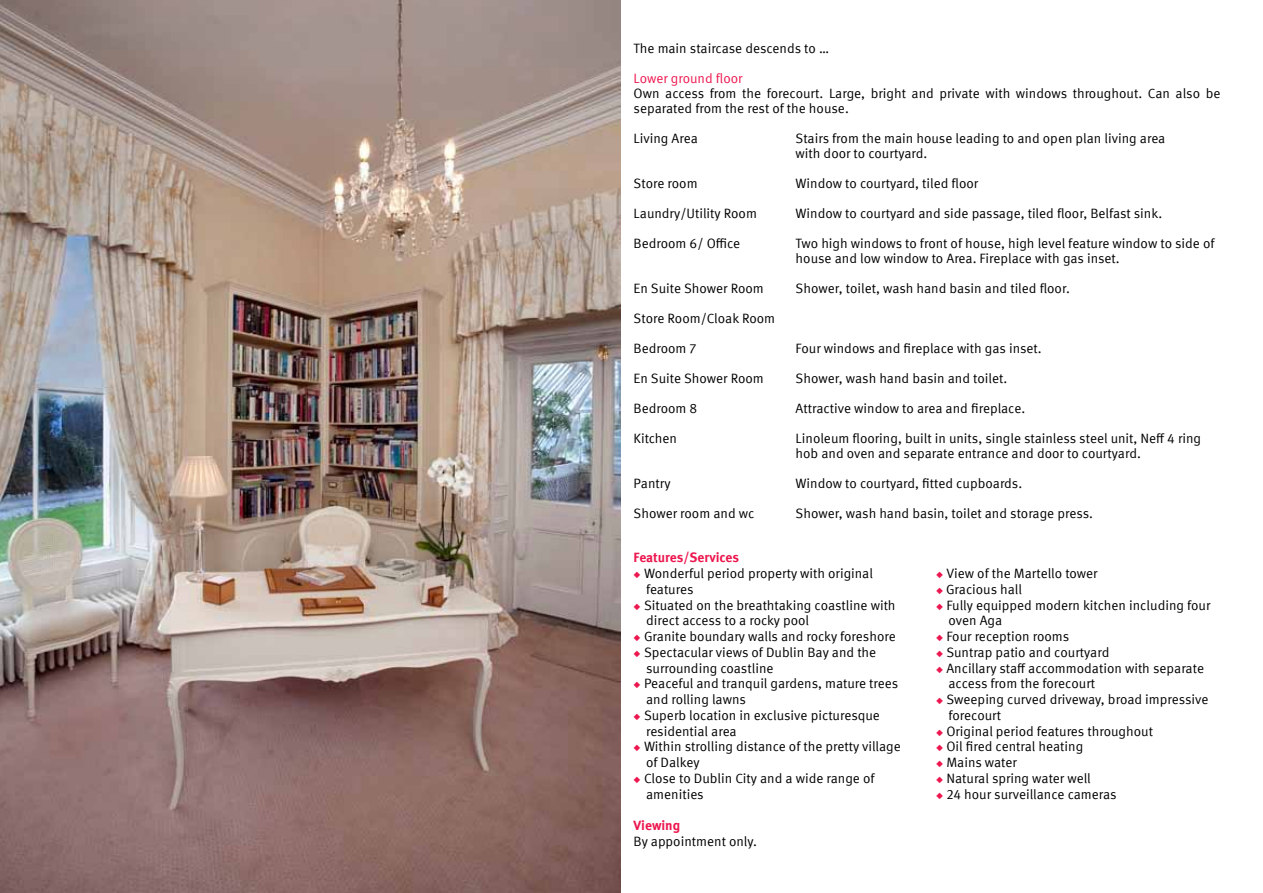
<style>
.page{position:relative;width:1263px;height:893px;background:#fff}
.page>*{position:absolute;margin:0;border:0;box-sizing:border-box;transform-origin:0 0}
.t1{font:13.5px/15.8px "KF Meta OT";color:#000}
.t2{font:700 13.5px "KF Meta OT";color:#ed174f}
.t3{font:13.5px "KF Meta OT";color:#ed174f}
.s1{color:#ed174f}
</style>
<div class="page">
<img style="left:0;top:0;width:621px;height:893px">
<p class="t1" style="left:634px;top:40px;width:197px">The main staircase descends to …</p>
<p class="t3" style="left:634px;top:70px;width:110px">Lower ground floor</p>
<p class="t1" style="left:634px;top:86px;width:588px;line-height:15px">Own access from the forecourt. Large, bright and private with windows throughout. Can also be separated from the rest of the house.</p>
<p class="t1" style="left:634px;top:130px;width:66px">Living Area</p>
<p class="t1" style="left:796px;top:131px;width:371px;line-height:15px">Stairs from the main house leading to and open plan living area with door to courtyard.</p>
<p class="t1" style="left:634px;top:175px;width:66px">Store room</p>
<p class="t1" style="left:796px;top:175px;width:184px">Window to courtyard, tiled floor</p>
<p class="t1" style="left:634px;top:205px;width:125px">Laundry/Utility Room</p>
<p class="t1" style="left:796px;top:205px;width:368px">Window to courtyard and side passage, tiled floor, Belfast sink.</p>
<p class="t1" style="left:634px;top:235px;width:108px">Bedroom 6/ Office</p>
<p class="t1" style="left:796px;top:236px;width:420px;line-height:15px">Two high windows to front of house, high level feature window to side of house and low window to Area. Fireplace with gas inset.</p>
<p class="t1" style="left:634px;top:280px;width:132px">En Suite Shower Room</p>
<p class="t1" style="left:796px;top:280px;width:276px">Shower, toilet, wash hand basin and tiled floor.</p>
<p class="t1" style="left:634px;top:310px;width:143px">Store Room/Cloak Room</p>
<p class="t1" style="left:634px;top:340px;width:64px">Bedroom 7</p>
<p class="t1" style="left:796px;top:340px;width:248px">Four windows and fireplace with gas inset.</p>
<p class="t1" style="left:634px;top:370px;width:132px">En Suite Shower Room</p>
<p class="t1" style="left:796px;top:370px;width:213px">Shower, wash hand basin and toilet.</p>
<p class="t1" style="left:634px;top:400px;width:65px">Bedroom 8</p>
<p class="t1" style="left:796px;top:400px;width:231px">Attractive window to area and fireplace.</p>
<p class="t1" style="left:634px;top:430px;width:45px">Kitchen</p>
<p class="t1" style="left:796px;top:431px;width:407px;line-height:15px">Linoleum flooring, built in units, single stainless steel unit, Neff 4 ring hob and oven and separate entrance and door to courtyard.</p>
<p class="t1" style="left:634px;top:475px;width:39px">Pantry</p>
<p class="t1" style="left:796px;top:475px;width:228px">Window to courtyard, fitted cupboards.</p>
<p class="t1" style="left:634px;top:505px;width:123px">Shower room and wc</p>
<p class="t1" style="left:796px;top:505px;width:299px">Shower, wash hand basin, toilet and storage press.</p>
<p class="t2" style="left:634px;top:549px;width:107px">Features/Services</p>
<p class="t1" style="left:646px;top:566px;width:228px;text-indent:-12px"><span class="s1">◆</span> Wonderful period property with original features</p>
<p class="t1" style="left:646px;top:597px;width:251px;text-indent:-12px"><span class="s1">◆</span> Situated on the breathtaking coastline with direct access to a rocky pool</p>
<p class="t1" style="left:634px;top:629px;width:264px"><span class="s1">◆</span> Granite boundary walls and rocky foreshore</p>
<p class="t1" style="left:646px;top:644px;width:232px;text-indent:-12px"><span class="s1">◆</span> Spectacular views of Dublin Bay and the surrounding coastline</p>
<p class="t1" style="left:646px;top:676px;width:254px;text-indent:-12px"><span class="s1">◆</span> Peaceful and tranquil gardens, mature trees and rolling lawns</p>
<p class="t1" style="left:646px;top:707px;width:235px;text-indent:-12px"><span class="s1">◆</span> Superb location in exclusive picturesque residential area</p>
<p class="t1" style="left:646px;top:739px;width:256px;text-indent:-12px"><span class="s1">◆</span> Within strolling distance of the pretty village of Dalkey</p>
<p class="t1" style="left:646px;top:770px;width:230px;text-indent:-12px"><span class="s1">◆</span> Close to Dublin City and a wide range of amenities</p>
<p class="t1" style="left:936px;top:566px;width:163px"><span class="s1">◆</span> View of the Martello tower</p>
<p class="t1" style="left:936px;top:581px;width:87px"><span class="s1">◆</span> Gracious hall</p>
<p class="t1" style="left:948px;top:597px;width:264px;text-indent:-12px"><span class="s1">◆</span> Fully equipped modern kitchen including four oven Aga</p>
<p class="t1" style="left:936px;top:629px;width:135px"><span class="s1">◆</span> Four reception rooms</p>
<p class="t1" style="left:936px;top:644px;width:175px"><span class="s1">◆</span> Suntrap patio and courtyard</p>
<p class="t1" style="left:948px;top:660px;width:257px;text-indent:-12px"><span class="s1">◆</span> Ancillary staff accommodation with separate access from the forecourt</p>
<p class="t1" style="left:948px;top:692px;width:262px;text-indent:-12px"><span class="s1">◆</span> Sweeping curved driveway, broad impressive forecourt</p>
<p class="t1" style="left:936px;top:723px;width:219px"><span class="s1">◆</span> Original period features throughout</p>
<p class="t1" style="left:936px;top:739px;width:149px"><span class="s1">◆</span> Oil fired central heating</p>
<p class="t1" style="left:936px;top:755px;width:82px"><span class="s1">◆</span> Mains water</p>
<p class="t1" style="left:936px;top:770px;width:156px"><span class="s1">◆</span> Natural spring water well</p>
<p class="t1" style="left:936px;top:786px;width:182px"><span class="s1">◆</span> 24 hour surveillance cameras</p>
<p class="t2" style="left:634px;top:817px;width:48px">Viewing</p>
<p class="t1" style="left:634px;top:834px;width:125px">By appointment only.</p>
</div>
